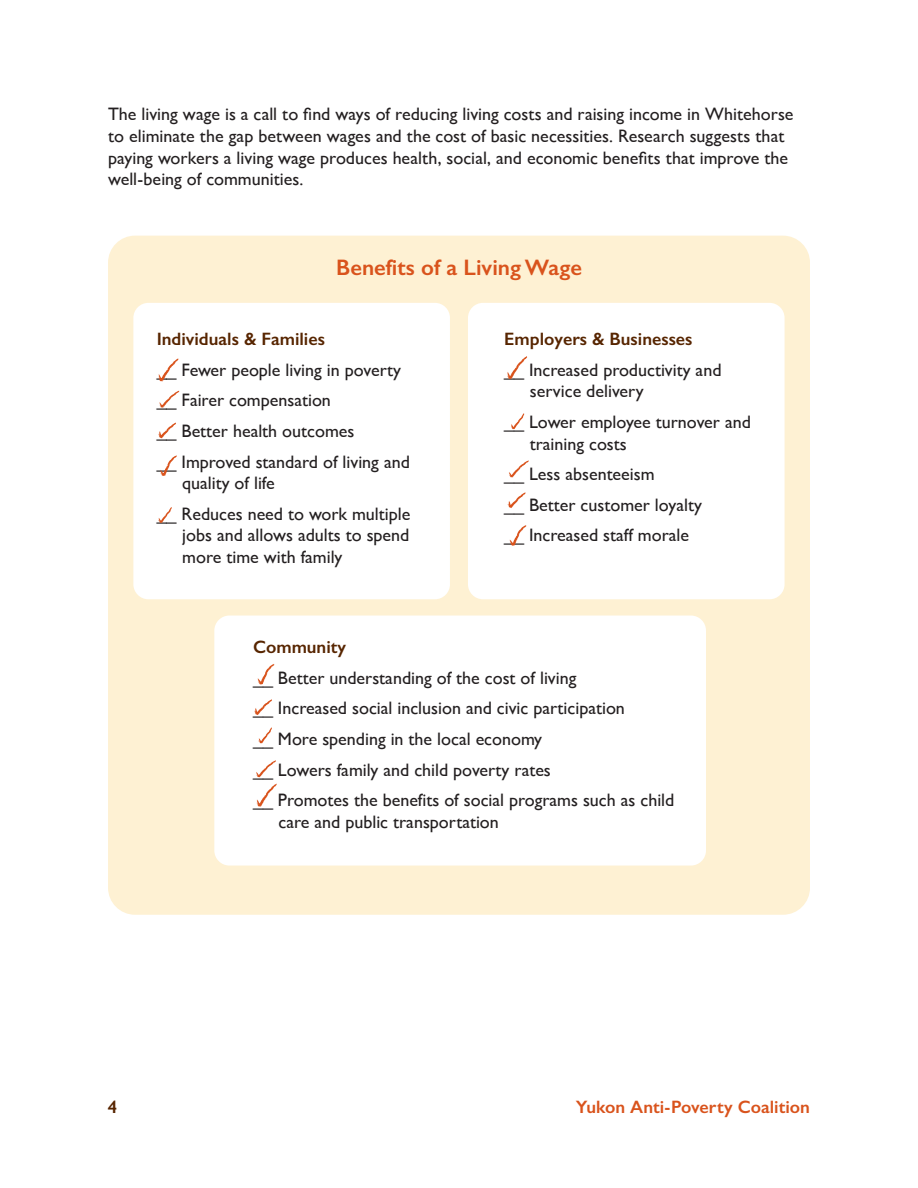
<style>
.page{position:relative;width:918px;height:1188px;background:#fff}
.page>*{position:absolute;margin:0;border:0;box-sizing:border-box;transform-origin:0 0}
.t1{font:600 22.5px "Gill Sans";color:#d9531c}
.t2{font:18px/30.6px "Gill Sans";color:#231f20}
.t3{font:600 18px "Gill Sans";color:#572500}
.t4{font:600 18px "Gill Sans";color:#d9531c}
</style>
<div class="page">
<div style="left:108px;top:236px;width:702px;height:679px;background:#fef1d3;border-radius:27px"></div>
<div style="left:133px;top:303px;width:317px;height:296px;background:#fff;border-radius:15px"></div>
<div style="left:468px;top:303px;width:317px;height:296px;background:#fff;border-radius:15px"></div>
<div style="left:214px;top:616px;width:492px;height:250px;background:#fff;border-radius:15px"></div>
<svg style="left:158px;top:358px;width:21px;height:23px"></svg>
<svg style="left:159px;top:391px;width:20px;height:17px"></svg>
<svg style="left:158px;top:507px;width:14px;height:16px"></svg>
<svg style="left:160px;top:455px;width:17px;height:21px"></svg>
<svg style="left:158px;top:422px;width:18px;height:16px"></svg>
<svg style="left:507px;top:356px;width:20px;height:23px"></svg>
<svg style="left:509px;top:460px;width:20px;height:18px"></svg>
<svg style="left:511px;top:413px;width:14px;height:16px"></svg>
<svg style="left:510px;top:525px;width:16px;height:21px"></svg>
<svg style="left:508px;top:492px;width:18px;height:16px"></svg>
<svg style="left:256px;top:784px;width:21px;height:23px"></svg>
<svg style="left:256px;top:760px;width:20px;height:18px"></svg>
<svg style="left:259px;top:727px;width:13px;height:16px"></svg>
<svg style="left:258px;top:664px;width:16px;height:21px"></svg>
<svg style="left:254px;top:699px;width:18px;height:16px"></svg>
<p class="t2" style="left:108px;top:103px;width:687px;line-height:21.6px">The living wage is a call to find ways of reducing living costs and raising income in Whitehorse to eliminate the gap between wages and the cost of basic necessities. Research suggests that paying workers a living wage produces health, social, and economic benefits that improve the well-being of communities.</p>
<p class="t1" style="left:336px;top:254px;width:247px">Benefits of a Living Wage</p>
<p class="t3" style="left:157px;top:328px;width:170px">Individuals &amp; Families</p>
<p class="t2" style="left:157px;top:354px;width:255px">__ Fewer people living in poverty __ Fairer compensation<br>__ Better health outcomes<br>__ Improved standard of living and</p>
<p class="t2" style="left:157px;top:468px;width:255px;text-indent:26px">quality of life<br>__ Reduces need to work multiple</p>
<p class="t2" style="left:182px;top:524px;width:229px;line-height:21.6px">jobs and allows adults to spend more time with family</p>
<p class="t3" style="left:504px;top:328px;width:190px">Employers &amp; Businesses</p>
<p class="t2" style="left:530px;top:359px;width:193px;line-height:21.6px;text-indent:-25px">__ Increased productivity and service delivery</p>
<p class="t2" style="left:530px;top:411px;width:223px;line-height:21.6px;text-indent:-25px">__ Lower employee turnover and training costs</p>
<p class="t2" style="left:504px;top:459px;width:199px">__ Less absenteeism<br>__ Better customer loyalty __ Increased staff morale</p>
<p class="t3" style="left:253px;top:636px;width:94px">Community</p>
<p class="t2" style="left:253px;top:662px;width:423px">__ Better understanding of the cost of living<br>__ Increased social inclusion and civic participation<br>__ More spending in the local economy<br>__ Lowers family and child poverty rates<br>__ Promotes the benefits of social programs such as child</p>
<p class="t2" style="left:279px;top:806px;width:222px">care and public transportation</p>
<p class="t3" style="left:108px;top:1096px;width:11px">4</p>
<p class="t4" style="left:576px;top:1096px;width:236px">Yukon Anti-Poverty Coalition</p>
</div>
